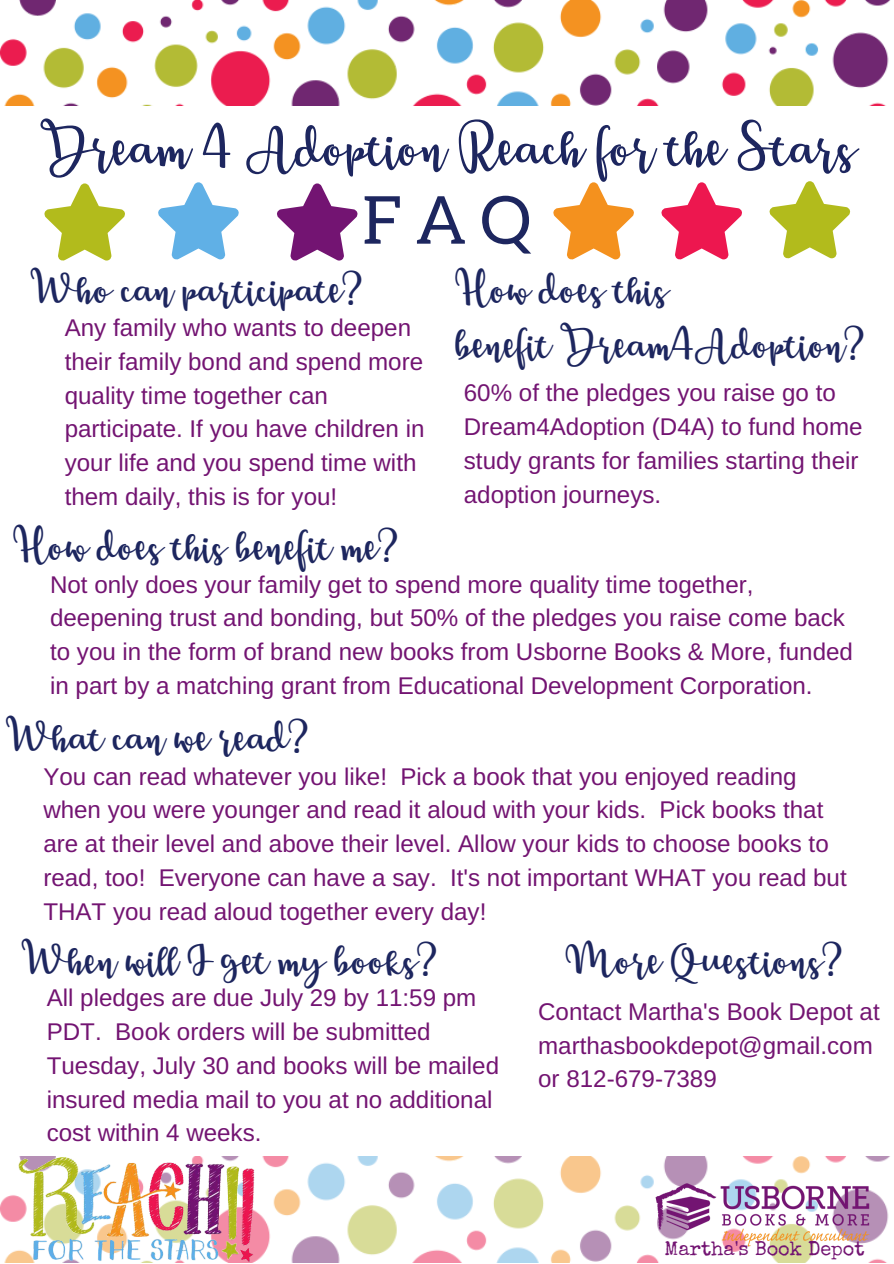
<style>
.page{position:relative;width:894px;height:1264px;background:#fff}
.page>*{position:absolute;margin:0;border:0;box-sizing:border-box;transform-origin:0 0}
.t1{font:66.22px "Aleo";color:#1d265f}
.t2{font:52.95px "Breetty";color:#1d265f}
.t3{font:39.75px/55.1px "Breetty";color:#1d265f}
.t4{font:24.15px/33.8px "Arimo";color:#731472}
.t5{font:19.88px "Special Elite";color:#731472}
</style>
<div class="page">
<img style="left:0;top:0;width:891px;height:106px">
<img style="left:0;top:1156px;width:890px;height:106px">
<svg style="left:44px;top:183px;width:81px;height:77px"></svg>
<svg style="left:158px;top:182px;width:80px;height:77px"></svg>
<svg style="left:277px;top:183px;width:80px;height:77px"></svg>
<svg style="left:553px;top:182px;width:80px;height:77px"></svg>
<svg style="left:661px;top:182px;width:80px;height:77px"></svg>
<svg style="left:769px;top:181px;width:80px;height:77px"></svg>
<img style="left:14px;top:1156px;width:245px;height:107px">
<img style="left:651px;top:1171px;width:224px;height:81px">
<h2 class="t2" style="left:40px;top:118px;width:816px">Dream 4 Adoption Reach for the Stars</h2>
<h1 class="t1" style="left:362px;top:183px;width:171px">FAQ</h1>
<h3 class="t3" style="left:31px;top:262px;width:334px">Who can participate?</h3>
<p class="t4" style="left:65px;top:311px;width:361px">Any family who wants to deepen their family bond and spend more quality time together can participate. If you have children in your life and you spend time with them daily, this is for you!</p>
<h3 class="t3" style="left:14px;top:519px;width:387px">How does this benefit me?</h3>
<h3 class="t3" style="left:455px;top:262px;width:411px">How does this<br>benefit Dream4Adoption?</h3>
<p class="t4" style="left:464px;top:376px;width:400px">60% of the pledges you raise go to<br>Dream4Adoption (D4A) to fund home study grants for families starting their adoption journeys.</p>
<p class="t4" style="left:50px;top:567px;width:804px">Not only does your family get to spend more quality time together, deepening trust and bonding, but 50% of the pledges you raise come back to you in the form of brand new books from Usborne Books &amp; More, funded in part by a matching grant from Educational Development Corporation.</p>
<h3 class="t3" style="left:6px;top:711px;width:305px">What can we read?</h3>
<p class="t4" style="left:43px;top:759px;width:804px">You can read whatever you like! Pick a book that you enjoyed reading when you were younger and read it aloud with your kids. Pick books that are at their level and above their level. Allow your kids to choose books to read, too! Everyone can have a say. It's not important WHAT you read but THAT you read aloud together every day!</p>
<h3 class="t3" style="left:22px;top:933px;width:417px">When will I get my books?</h3>
<h3 class="t3" style="left:565px;top:933px;width:279px">More Questions?</h3>
<p class="t4" style="left:538px;top:994px;width:343px">Contact Martha's Book Depot at marthasbookdepot@gmail.com or 812-679-7389</p>
<p class="t4" style="left:47px;top:980px;width:454px">All pledges are due July 29 by 11:59 pm PDT. Book orders will be submitted Tuesday, July 30 and books will be mailed insured media mail to you at no additional cost within 4 weeks.</p>
<p class="t5" style="left:664px;top:1240px;width:201px">Martha's Book Depot</p>
</div>
